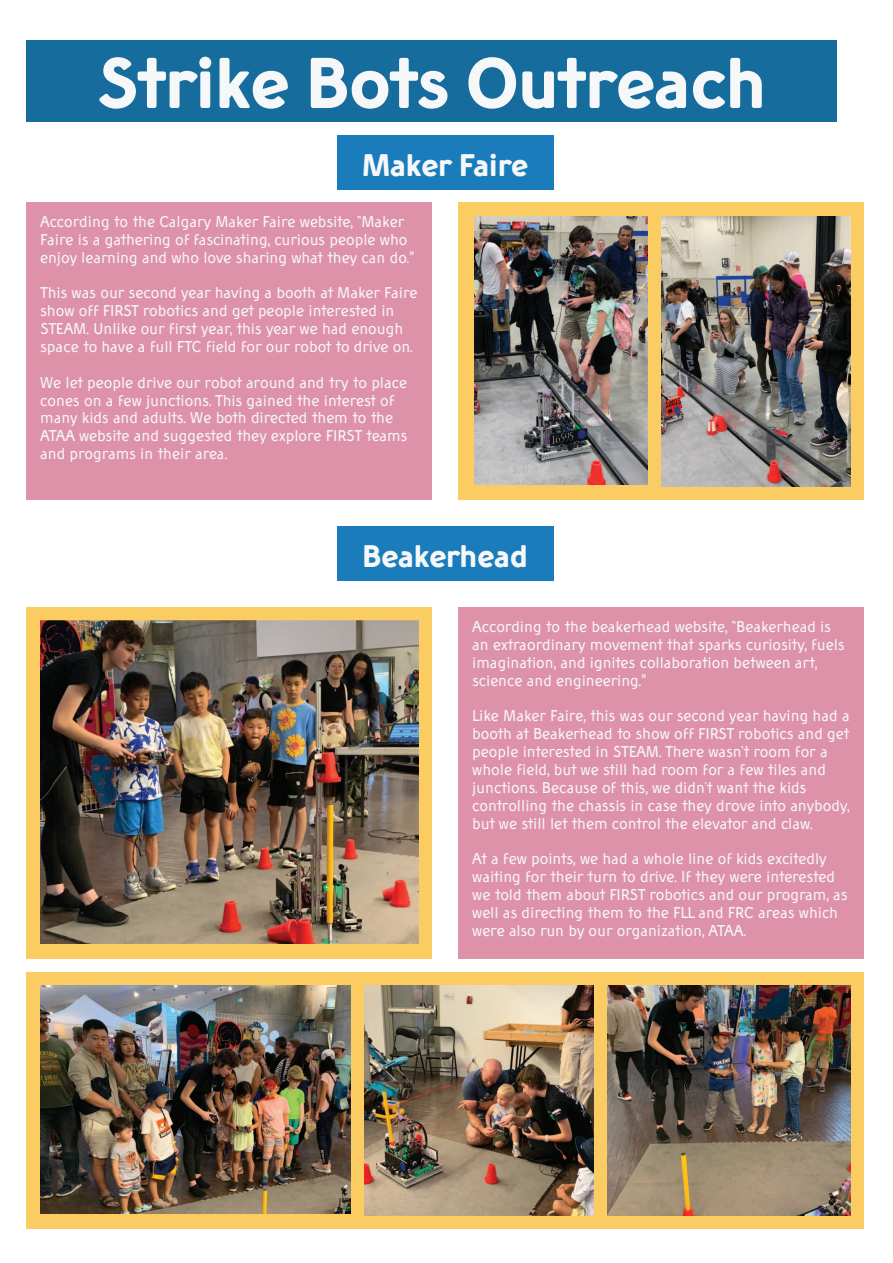
<style>
.page{position:relative;width:893px;height:1263px;background:#fff}
.page>*{position:absolute;margin:0;border:0;box-sizing:border-box;transform-origin:0 0}
.t1{font:700 68.1px "Simply Sans";letter-spacing:-.025em;color:#f5f7f8}
.t2{font:700 29.7px "Simply Sans";letter-spacing:-.01em;color:#f5f7f8}
.t3{font:14.85px/17.9px "Simply Sans";letter-spacing:-.005em;color:#f5f7f8}
</style>
<div class="page">
<div style="left:27px;top:41px;width:810px;height:81px;background:#166c9c"></div>
<div style="left:337px;top:135px;width:216px;height:54px;background:#1a7cbb"></div>
<div style="left:337px;top:527px;width:216px;height:54px;background:#1a7cbb"></div>
<div style="left:27px;top:972px;width:837px;height:257px;background:#facc61"></div>
<div style="left:27px;top:203px;width:405px;height:297px;background:#de92aa"></div>
<div style="left:459px;top:203px;width:405px;height:297px;background:#facc61"></div>
<div style="left:459px;top:608px;width:405px;height:351px;background:#de92aa"></div>
<div style="left:27px;top:608px;width:405px;height:351px;background:#facc61"></div>
<img style="left:661px;top:216px;width:189px;height:270px">
<img style="left:475px;top:216px;width:173px;height:269px">
<img style="left:40px;top:621px;width:378px;height:323px">
<img style="left:607px;top:985px;width:243px;height:230px">
<img style="left:40px;top:985px;width:311px;height:229px">
<img style="left:364px;top:985px;width:230px;height:230px">
<h1 class="t1" style="left:97px;top:57px;width:671px">Strike Bots Outreach</h1>
<h2 class="t2" style="left:362px;top:153px;width:168px">Maker Faire</h2>
<p class="t3" style="left:40px;top:213px;width:375px">According to the Calgary Maker Faire website, "Maker<br>Faire is a gathering of fascinating, curious people who enjoy learning and who love sharing what they can do.î</p>
<p class="t3" style="left:40px;top:285px;width:379px">This was our second year having a booth at Maker Faire show off FIRST robotics and get people interested in STEAM. Unlike our first year, this year we had enough space to have a full FTC field for our robot to drive on.</p>
<p class="t3" style="left:40px;top:374px;width:369px">We let people drive our robot around and try to place cones on a few junctions. This gained the interest of many kids and adults. We both directed them to the ATAA website and suggested they explore FIRST teams and programs in their area.</p>
<h2 class="t2" style="left:363px;top:545px;width:167px">Beakerhead</h2>
<p class="t3" style="left:472px;top:618px;width:374px">According to the beakerhead website, "Beakerhead is an extraordinary movement that sparks curiosity, fuels imagination, and ignites collaboration between art, science and engineering.î</p>
<p class="t3" style="left:472px;top:707px;width:379px">Like Maker Faire, this was our second year having had a booth at Beakerhead to show off FIRST robotics and get people interested in STEAM. There wasn't room for a whole field, but we still had room for a few tiles and junctions. Because of this, we didn't want the kids controlling the chassis in case they drove into anybody, but we still let them control the elevator and claw.</p>
<p class="t3" style="left:472px;top:850px;width:377px">At a few points, we had a whole line of kids excitedly waiting for their turn to drive. If they were interested we told them about FIRST robotics and our program, as well as directing them to the FLL and FRC areas which were also run by our organization, ATAA.</p>
</div>
